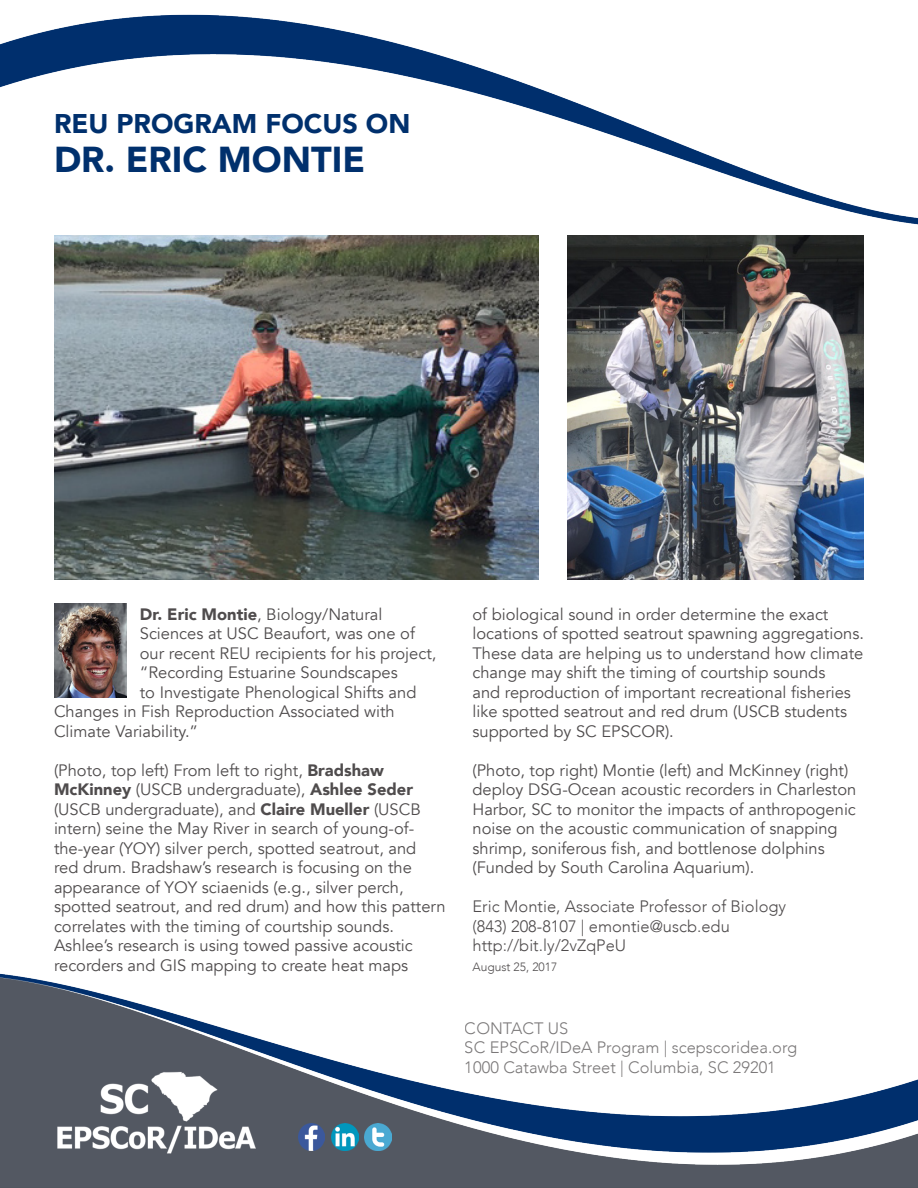
<style>
.page{position:relative;width:918px;height:1188px;background:#fff}
.page>*{position:absolute;margin:0;border:0;box-sizing:border-box;transform-origin:0 0}
.t1{font:900 36px "Avenir";color:#00306d}
.t2{font:900 27px "Avenir";color:#00306d}
.t3{font:16.5px/19.5px "Avenir";color:#231f20}
.t4{font:300 16.5px/19.5px "Avenir";color:#231f20}
.t5{font:300 12px "Avenir";color:#231f20}
.s1{font-weight:900}
</style>
<div class="page">
<img style="left:0;top:973px;width:918px;height:215px">
<img style="left:0;top:14px;width:918px;height:211px">
<img style="left:298px;top:1124px;width:27px;height:26px">
<img style="left:331px;top:1124px;width:27px;height:26px">
<img style="left:365px;top:1124px;width:26px;height:26px">
<img style="left:54px;top:236px;width:485px;height:344px">
<img style="left:567px;top:236px;width:297px;height:344px">
<img style="left:54px;top:603px;width:72px;height:94px">
<p class="t2" style="left:54px;top:100px;width:358px">REU PROGRAM FOCUS ON</p>
<p class="t1" style="left:54px;top:129px;width:313px">DR. ERIC MONTIE</p>
<p class="t3" style="left:140px;top:605px;width:244px"><span class="s1">Dr. Eric Montie</span>, Biology/Natural</p>
<p class="t3" style="left:140px;top:624px;width:277px">Sciences at USC Beaufort, was one of</p>
<p class="t3" style="left:140px;top:644px;width:298px">our recent REU recipients for his project,</p>
<p class="t3" style="left:140px;top:663px;width:259px">“Recording Estuarine Soundscapes</p>
<p class="t3" style="left:140px;top:683px;width:278px">to Investigate Phenological Shifts and</p>
<p class="t3" style="left:54px;top:702px;width:342px">Changes in Fish Reproduction Associated with</p>
<p class="t3" style="left:54px;top:722px;width:146px">Climate Variability.”</p>
<p class="t3" style="left:54px;top:761px;width:393px">(Photo, top left) From left to right, <span class="s1">Bradshaw McKinney</span> (USCB undergraduate), <span class="s1">Ashlee Seder </span>(USCB undergraduate), and <span class="s1">Claire Mueller</span> (USCB intern) seine the May River in search of young-of&shy;the-year (YOY) silver perch, spotted seatrout, and<br>red drum. Bradshaw’s research is focusing on the appearance of YOY sciaenids (e.g., silver perch, spotted seatrout, and red drum) and how this pattern correlates with the timing of courtship sounds.<br>Ashlee’s research is using towed passive acoustic recorders and GIS mapping to create heat maps</p>
<p class="t3" style="left:472px;top:605px;width:393px">of biological sound in order determine the exact locations of spotted seatrout spawning aggregations.<br>These data are helping us to understand how climate change may shift the timing of courtship sounds<br>and reproduction of important recreational fisheries like spotted seatrout and red drum (USCB students supported by SC EPSCOR).</p>
<p class="t3" style="left:472px;top:761px;width:385px">(Photo, top right) Montie (left) and McKinney (right) deploy DSG-Ocean acoustic recorders in Charleston Harbor, SC to monitor the impacts of anthropogenic noise on the acoustic communication of snapping shrimp, soniferous fish, and bottlenose dolphins (Funded by South Carolina Aquarium).</p>
<p class="t4" style="left:472px;top:897px;width:315px">Eric Montie, Associate Professor of Biology (843) 208-8107 | emontie@uscb.edu http://bit.ly/2vZqPeU</p>
<p class="t5" style="left:472px;top:960px;width:86px">August 25, 2017</p>
<p class="t4" style="left:465px;top:1018px;width:334px">CONTACT US<br>SC EPSCoR/IDeA Program | scepscoridea.org<br>1000 Catawba Street | Columbia, SC 29201</p>
</div>
